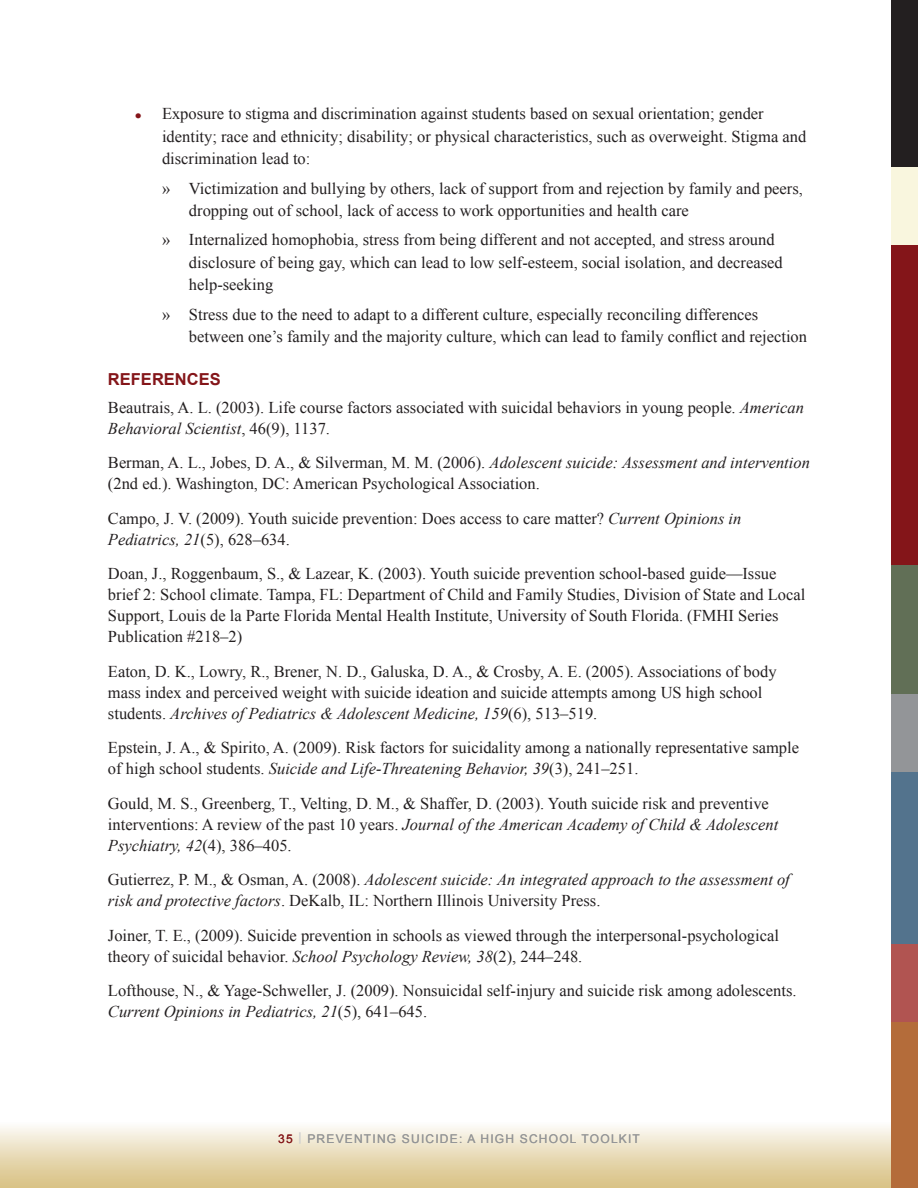
<style>
.page{position:relative;width:918px;height:1188px;background:#fff}
.page>*{position:absolute;margin:0;border:0;box-sizing:border-box;transform-origin:0 0}
.references_section_p{font:16.5px/21px "Times New Roman";color:#231f20}
.ul_li_level_2{font:16.5px/22.5px "Times New Roman";color:#231f20}
.ul_li{font:16.5px/22.5px "Times New Roman";color:#231f20}
.references_section_p-2{font:italic 16.5px/21px "Times New Roman";color:#231f20}
.t1{font:700 16.5px "Arial";color:#841519}
.t2{font:12px "Arial";letter-spacing:.1em;color:#939598}
.s1{font-family:"Arial";font-weight:700;font-size:18px;color:#841519}
.s2{font-style:italic}
.s3{font-style:normal}
.s4{color:#841519}
.s5{color:#d1d2d4}
</style>
<div class="page">
<div style="left:0;top:1122px;width:918px;height:66px;background:linear-gradient(to bottom,#fcfbf8,#d7c081)"></div>
<div style="left:891px;top:1022px;width:27px;height:166px;background:#b46c3a"></div>
<div style="left:891px;top:943px;width:27px;height:79px;background:#b15451"></div>
<div style="left:891px;top:772px;width:27px;height:171px;background:#53738d"></div>
<div style="left:891px;top:694px;width:27px;height:78px;background:#939598"></div>
<div style="left:891px;top:565px;width:27px;height:129px;background:#616f56"></div>
<div style="left:891px;top:245px;width:27px;height:320px;background:#841519"></div>
<div style="left:891px;top:166px;width:27px;height:79px;background:#f9f6de"></div>
<div style="left:891px;top:0;width:27px;height:166px;background:#231f20"></div>
<p class="ul_li" style="left:162px;top:102px;width:646px;text-indent:-27px"><span class="s1">•</span> Exposure to stigma and discrimination against students based on sexual orientation; gender identity; race and ethnicity; disability; or physical characteristics, such as overweight. Stigma and discrimination lead to:</p>
<p class="ul_li_level_2" style="left:189px;top:177px;width:616px;text-indent:-27px">» Victimization and bullying by others, lack of support from and rejection by family and peers, dropping out of school, lack of access to work opportunities and health care</p>
<p class="ul_li_level_2" style="left:189px;top:228px;width:595px;text-indent:-27px">» Internalized homophobia, stress from being different and not accepted, and stress around disclosure of being gay, which can lead to low self-esteem, social isolation, and decreased help-seeking</p>
<p class="ul_li_level_2" style="left:189px;top:303px;width:620px;text-indent:-27px">» Stress due to the need to adapt to a different culture, especially reconciling differences between one’s family and the majority culture, which can lead to family conflict and rejection</p>
<h3 class="t1" style="left:108px;top:368px;width:114px">REFERENCES</h3>
<p class="references_section_p" style="left:108px;top:396px;width:698px">Beautrais, A. L. (2003). Life course factors associated with suicidal behaviors in young people. <span class="s2">American<br>Behavioral Scientist</span>, 46(9), 1137.</p>
<p class="references_section_p" style="left:108px;top:452px;width:704px">Berman, A. L., Jobes, D. A., &amp; Silverman, M. M. (2006). <span class="s2">Adolescent suicide: Assessment and intervention </span>(2nd ed.). Washington, DC: American Psychological Association.</p>
<p class="references_section_p" style="left:108px;top:507px;width:635px">Campo, J. V. (2009). Youth suicide prevention: Does access to care matter? <span class="s2">Current Opinions in<br>Pediatrics, 21</span>(5), 628–634.</p>
<p class="references_section_p" style="left:108px;top:563px;width:699px">Doan, J., Roggenbaum, S., &amp; Lazear, K. (2003). Youth suicide prevention school-based guide—Issue brief 2: School climate. Tampa, FL: Department of Child and Family Studies, Division of State and Local Support, Louis de la Parte Florida Mental Health Institute, University of South Florida. (FMHI Series Publication #218–2)</p>
<p class="references_section_p" style="left:108px;top:660px;width:670px">Eaton, D. K., Lowry, R., Brener, N. D., Galuska, D. A., &amp; Crosby, A. E. (2005). Associations of body mass index and perceived weight with suicide ideation and suicide attempts among US high school students. <span class="s2">Archives of Pediatrics &amp; Adolescent Medicine, 159</span>(6), 513–519.</p>
<p class="references_section_p" style="left:108px;top:737px;width:693px">Epstein, J. A., &amp; Spirito, A. (2009). Risk factors for suicidality among a nationally representative sample of high school students. <span class="s2">Suicide and Life-Threatening Behavior, 39</span>(3), 241–251.</p>
<p class="references_section_p" style="left:108px;top:792px;width:672px">Gould, M. S., Greenberg, T., Velting, D. M., &amp; Shaffer, D. (2003). Youth suicide risk and preventive interventions: A review of the past 10 years. <span class="s2">Journal of the American Academy of Child &amp; Adolescent<br>Psychiatry, 42</span>(4), 386–405.</p>
<p class="references_section_p-2" style="left:108px;top:869px;width:683px"><span class="s3">Gutierrez, P. M., &amp; Osman, A. (2008).</span> Adolescent suicide: An integrated approach to the assessment of risk and protective factors<span class="s3">. DeKalb, IL: Northern Illinois University Press.</span></p>
<p class="references_section_p" style="left:108px;top:924px;width:673px">Joiner, T. E., (2009). Suicide prevention in schools as viewed through the interpersonal-psychological theory of suicidal behavior. <span class="s2">School Psychology Review, 38</span>(2), 244–248.</p>
<p class="references_section_p" style="left:108px;top:980px;width:690px">Lofthouse, N., &amp; Yage-Schweller, J. (2009). Nonsuicidal self-injury and suicide risk among adolescents.<br><span class="s2">Current Opinions in Pediatrics, 21</span>(5), 641–645.</p>
<p class="t2" style="left:278px;top:1131px;width:363px"><span class="s4">35</span> <span class="s5">|</span> PREVENTING SUICIDE: A HIGH SCHOOL TOOLKIT</p>
</div>
